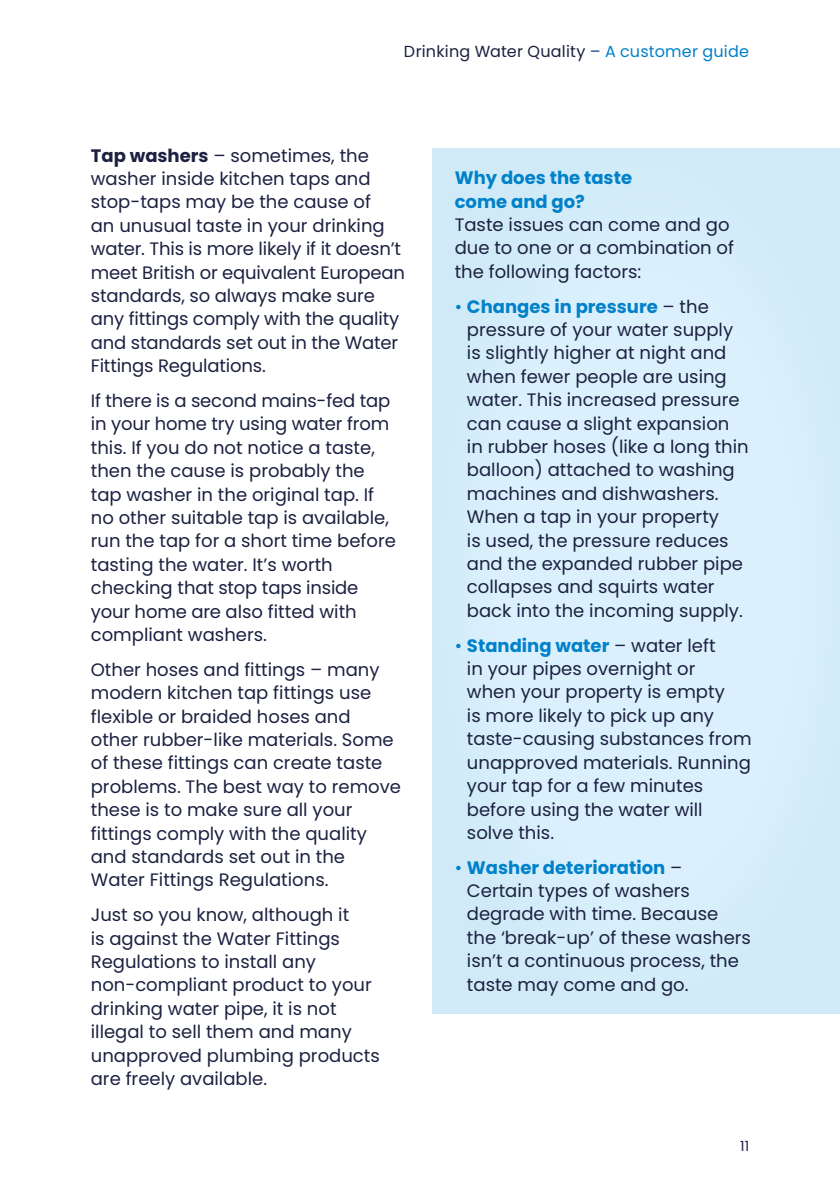
<style>
.page{position:relative;width:840px;height:1191px;background:#fff}
.page>*{position:absolute;margin:0;border:0;box-sizing:border-box;transform-origin:0 0}
.t1{font:18px/23.4px "Poppins";color:#1c2141}
.t2{font:700 18px/23.4px "Poppins";color:#0081c9}
.t3{font:16px "Poppins";letter-spacing:.015em;color:#1c2141}
.t4{font:14px "Poppins";color:#1c2141}
.s1{color:#184080}
.s2{color:#0081c9}
.s3{font-weight:700}
.s4{font-weight:700;color:#0081c9}
</style>
<div class="page">
<div style="left:432px;top:149px;width:407px;height:864px;background:#d8effc"></div>
<p class="t3" style="left:404px;top:42px;width:346px">Drinking Water Quality <span class="s1">–</span> <span class="s2">A customer guide</span></p>
<p class="t1" style="left:91px;top:144px;width:316px"><span class="s3">Tap washers</span> – sometimes, the washer inside kitchen taps and stop-taps may be the cause of<br>an unusual taste in your drinking water. This is more likely if it doesn’t meet British or equivalent European standards, so always make sure any fittings comply with the quality and standards set out in the Water<br>Fittings Regulations.</p>
<p class="t1" style="left:91px;top:389px;width:306px">If there is a second mains-fed tap in your home try using water from this. If you do not notice a taste, then the cause is probably the tap washer in the original tap. If no other suitable tap is available, run the tap for a short time before tasting the water. It’s worth checking that stop taps inside your home are also fitted with compliant washers.</p>
<p class="t1" style="left:91px;top:658px;width:311px">Other hoses and fittings – many modern kitchen tap fittings use flexible or braided hoses and other rubber-like materials. Some of these fittings can create taste problems. The best way to remove these is to make sure all your fittings comply with the quality and standards set out in the<br>Water Fittings Regulations.</p>
<p class="t1" style="left:91px;top:903px;width:290px">Just so you know, although it<br>is against the Water Fittings<br>Regulations to install any non-compliant product to your drinking water pipe, it is not illegal to sell them and many unapproved plumbing products are freely available.</p>
<p class="t2" style="left:454px;top:166px;width:179px">Why does the taste come and go?</p>
<p class="t1" style="left:454px;top:213px;width:281px">Taste issues can come and go due to one or a combination of the following factors:</p>
<p class="t1" style="left:466px;top:295px;width:283px;text-indent:-12px"><span class="s2">•</span> <span class="s4">Changes in pressure</span> – the pressure of your water supply is slightly higher at night and when fewer people are using water. This increased pressure can cause a slight expansion in rubber hoses (like a long thin balloon) attached to washing machines and dishwashers.<br>When a tap in your property<br>is used, the pressure reduces and the expanded rubber pipe collapses and squirts water back into the incoming supply.</p>
<p class="t1" style="left:466px;top:634px;width:286px;text-indent:-12px"><span class="s2">•</span> <span class="s4">Standing water</span> – water left<br>in your pipes overnight or<br>when your property is empty<br>is more likely to pick up any taste-causing substances from unapproved materials. Running your tap for a few minutes before using the water will solve this.</p>
<p class="t1" style="left:466px;top:855px;width:285px;text-indent:-12px"><span class="s2">•</span> <span class="s4">Washer deterioration</span> –<br>Certain types of washers degrade with time. Because the ‘break-up’ of these washers isn’t a continuous process, the taste may come and go.</p>
<p class="t4" style="left:739px;top:1138px;width:10px">11</p>
</div>
